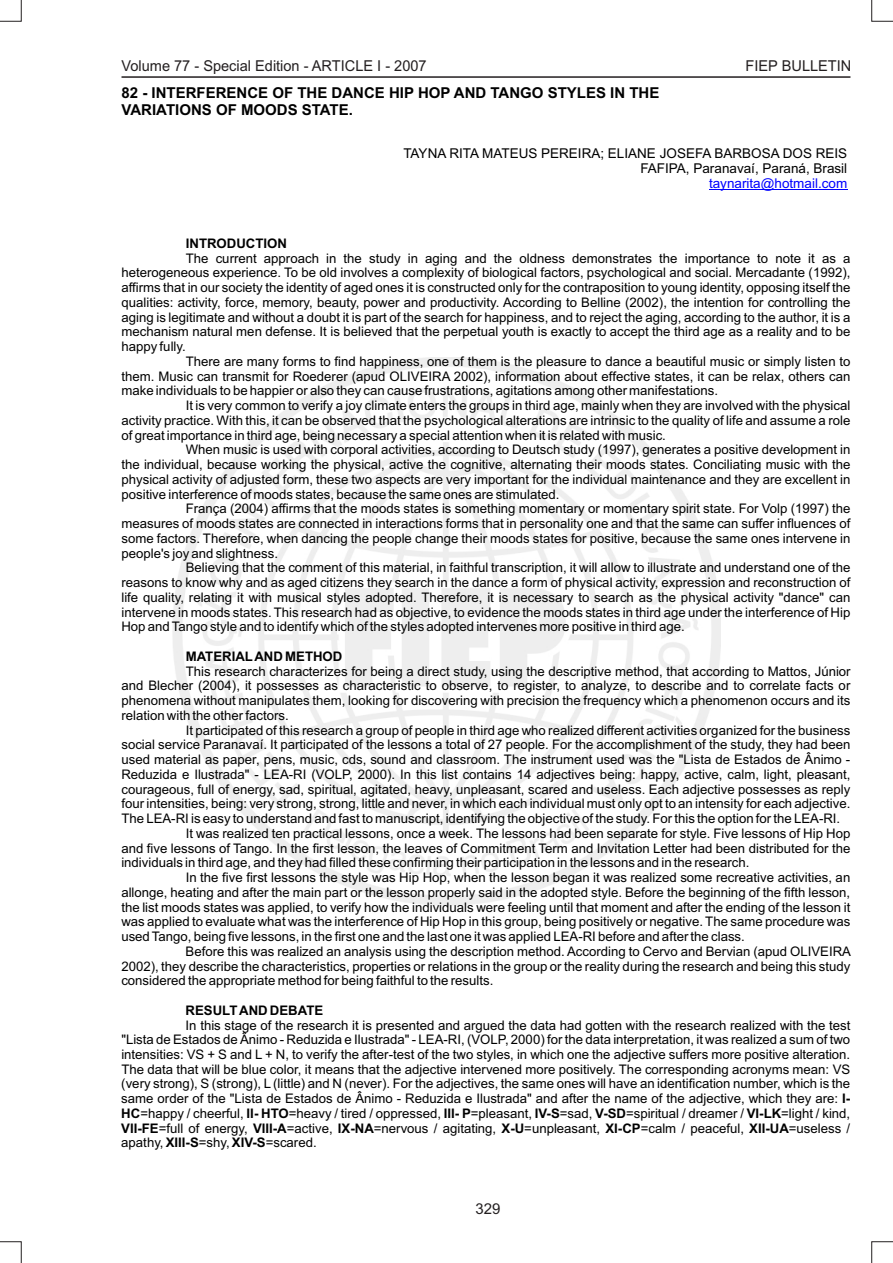
<style>
.page{position:relative;width:893px;height:1263px;background:#fff}
.page>*{position:absolute;margin:0;border:0;box-sizing:border-box;transform-origin:0 0}
.t1{font:700 15px/16.8px "Arial";color:#000}
.t2{font:15px "Arial";color:#231f20}
.t3{font:13.5px/15.1px "Arial";color:#000;text-align:right}
.t4{font:13.5px "Arial";color:#00f}
.t5{font:13.2px/14.7px "Arial";color:#000;text-align:justify}
.t6{font:700 13.2px "Arial";color:#000}
.s1{font-weight:700}
</style>
<div class="page">
<svg style="left:871px;top:0;width:22px;height:22px"></svg>
<svg style="left:0;top:0;width:22px;height:22px"></svg>
<svg style="left:0;top:1241px;width:22px;height:22px"></svg>
<svg style="left:871px;top:1241px;width:22px;height:22px"></svg>
<hr style="left:709px;top:189px;width:138px;height:1px;background:#00f">
<hr style="left:121px;top:76px;width:729px;height:2px;background:#231f20">
<p class="t2" style="left:121px;top:60px;width:307px">Volume 77 - Special Edition - ARTICLE I - 2007</p>
<p class="t2" style="left:746px;top:60px;width:107px">FIEP BULLETIN</p>
<p class="t1" style="left:122px;top:86px;width:539px">82 - INTERFERENCE OF THE DANCE HIP HOP AND TANGO STYLES IN THE<br>VARIATIONS OF MOODS STATE.</p>
<p class="t3" style="left:403px;top:146px;width:445px">TAYNA RITA MATEUS PEREIRA; ELIANE JOSEFA BARBOSA DOS REIS<br>FAFIPA, Paranavaí, Paraná, Brasil</p>
<p class="t4" style="left:709px;top:178px;width:140px">taynarita@hotmail.com</p>
<p class="t6" style="left:186px;top:238px;width:103px">INTRODUCTION</p>
<p class="t5" style="left:186px;top:252px;width:666px">The current approach in the study in aging and the oldness demonstrates the importance to note it as a</p>
<p class="t5" style="left:121px;top:267px;width:730px">heterogeneous experience. To be old involves a complexity of biological factors, psychological and social. Mercadante (1992),</p>
<p class="t5" style="left:121px;top:281px;width:730px">affirms that in our society the identity of aged ones it is constructed only for the contraposition to young identity, opposing itself the</p>
<p class="t5" style="left:121px;top:296px;width:730px">qualities: activity, force, memory, beauty, power and productivity. According to Belline (2002), the intention for controlling the</p>
<p class="t5" style="left:121px;top:311px;width:730px">aging is legitimate and without a doubt it is part of the search for happiness, and to reject the aging, according to the author, it is a</p>
<p class="t5" style="left:121px;top:326px;width:730px">mechanism natural men defense. It is believed that the perpetual youth is exactly to accept the third age as a reality and to be</p>
<p class="t5" style="left:121px;top:340px;width:66px">happy fully.</p>
<p class="t5" style="left:186px;top:355px;width:666px">There are many forms to find happiness, one of them is the pleasure to dance a beautiful music or simply listen to</p>
<p class="t5" style="left:121px;top:370px;width:730px">them. Music can transmit for Roederer (apud OLIVEIRA 2002), information about effective states, it can be relax, others can</p>
<p class="t5" style="left:121px;top:385px;width:598px">make individuals to be happier or also they can cause frustrations, agitations among other manifestations.</p>
<p class="t5" style="left:186px;top:399px;width:666px">It is very common to verify a joy climate enters the groups in third age, mainly when they are involved with the physical</p>
<p class="t5" style="left:121px;top:414px;width:730px">activity practice. With this, it can be observed that the psychological alterations are intrinsic to the quality of life and assume a role</p>
<p class="t5" style="left:121px;top:429px;width:546px">of great importance in third age, being necessary a special attention when it is related with music.</p>
<p class="t5" style="left:186px;top:444px;width:666px">When music is used with corporal activities, according to Deutsch study (1997), generates a positive development in</p>
<p class="t5" style="left:121px;top:458px;width:730px">the individual, because working the physical, active the cognitive, alternating their moods states. Conciliating music with the</p>
<p class="t5" style="left:121px;top:473px;width:730px">physical activity of adjusted form, these two aspects are very important for the individual maintenance and they are excellent in</p>
<p class="t5" style="left:121px;top:488px;width:440px">positive interference of moods states, because the same ones are stimulated.</p>
<p class="t5" style="left:186px;top:502px;width:666px">França (2004) affirms that the moods states is something momentary or momentary spirit state. For Volp (1997) the</p>
<p class="t5" style="left:121px;top:517px;width:730px">measures of moods states are connected in interactions forms that in personality one and that the same can suffer influences of</p>
<p class="t5" style="left:121px;top:532px;width:730px">some factors. Therefore, when dancing the people change their moods states for positive, because the same ones intervene in</p>
<p class="t5" style="left:121px;top:547px;width:158px">people's joy and slightness.</p>
<p class="t5" style="left:186px;top:561px;width:666px">Believing that the comment of this material, in faithful transcription, it will allow to illustrate and understand one of the</p>
<p class="t5" style="left:121px;top:576px;width:730px">reasons to know why and as aged citizens they search in the dance a form of physical activity, expression and reconstruction of</p>
<p class="t5" style="left:121px;top:591px;width:730px">life quality, relating it with musical styles adopted. Therefore, it is necessary to search as the physical activity "dance" can</p>
<p class="t5" style="left:121px;top:606px;width:730px">intervene in moods states. This research had as objective, to evidence the moods states in third age under the interference of Hip</p>
<p class="t5" style="left:121px;top:620px;width:565px">Hop and Tango style and to identify which of the styles adopted intervenes more positive in third age.</p>
<p class="t6" style="left:186px;top:651px;width:158px">MATERIALAND METHOD</p>
<p class="t5" style="left:186px;top:665px;width:666px">This research characterizes for being a direct study, using the descriptive method, that according to Mattos, Júnior</p>
<p class="t5" style="left:121px;top:679px;width:730px">and Blecher (2004), it possesses as characteristic to observe, to register, to analyze, to describe and to correlate facts or</p>
<p class="t5" style="left:121px;top:694px;width:730px">phenomena without manipulates them, looking for discovering with precision the frequency which a phenomenon occurs and its</p>
<p class="t5" style="left:121px;top:709px;width:169px">relation with the other factors.</p>
<p class="t5" style="left:186px;top:724px;width:666px">It participated of this research a group of people in third age who realized different activities organized for the business</p>
<p class="t5" style="left:121px;top:738px;width:730px">social service Paranavaí. It participated of the lessons a total of 27 people. For the accomplishment of the study, they had been</p>
<p class="t5" style="left:121px;top:753px;width:730px">used material as paper, pens, music, cds, sound and classroom. The instrument used was the "Lista de Estados de Ânimo -</p>
<p class="t5" style="left:121px;top:768px;width:730px">Reduzida e Ilustrada" - LEA-RI (VOLP, 2000). In this list contains 14 adjectives being: happy, active, calm, light, pleasant,</p>
<p class="t5" style="left:121px;top:783px;width:730px">courageous, full of energy, sad, spiritual, agitated, heavy, unpleasant, scared and useless. Each adjective possesses as reply</p>
<p class="t5" style="left:121px;top:797px;width:730px">four intensities, being: very strong, strong, little and never, in which each individual must only opt to an intensity for each adjective.</p>
<p class="t5" style="left:121px;top:812px;width:720px">The LEA-RI is easy to understand and fast to manuscript, identifying the objective of the study. For this the option for the LEA-RI.</p>
<p class="t5" style="left:186px;top:827px;width:666px">It was realized ten practical lessons, once a week. The lessons had been separate for style. Five lessons of Hip Hop</p>
<p class="t5" style="left:121px;top:842px;width:730px">and five lessons of Tango. In the first lesson, the leaves of Commitment Term and Invitation Letter had been distributed for the</p>
<p class="t5" style="left:121px;top:856px;width:630px">individuals in third age, and they had filled these confirming their participation in the lessons and in the research.</p>
<p class="t5" style="left:186px;top:871px;width:666px">In the five first lessons the style was Hip Hop, when the lesson began it was realized some recreative activities, an</p>
<p class="t5" style="left:121px;top:886px;width:730px">allonge, heating and after the main part or the lesson properly said in the adopted style. Before the beginning of the fifth lesson,</p>
<p class="t5" style="left:121px;top:901px;width:730px">the list moods states was applied, to verify how the individuals were feeling until that moment and after the ending of the lesson it</p>
<p class="t5" style="left:121px;top:915px;width:730px">was applied to evaluate what was the interference of Hip Hop in this group, being positively or negative. The same procedure was</p>
<p class="t5" style="left:121px;top:930px;width:625px">used Tango, being five lessons, in the first one and the last one it was applied LEA-RI before and after the class.</p>
<p class="t5" style="left:186px;top:945px;width:667px">Before this was realized an analysis using the description method. According to Cervo and Bervian (apud OLIVEIRA</p>
<p class="t5" style="left:121px;top:960px;width:730px">2002), they describe the characteristics, properties or relations in the group or the reality during the research and being this study</p>
<p class="t5" style="left:121px;top:974px;width:374px">considered the appropriate method for being faithful to the results.</p>
<p class="t6" style="left:186px;top:1005px;width:139px">RESULT AND DEBATE</p>
<p class="t5" style="left:121px;top:1019px;width:731px;text-indent:64px">In this stage of the research it is presented and argued the data had gotten with the research realized with the test "Lista de Estados de Ânimo - Reduzida e Ilustrada" - LEA-RI, (VOLP, 2000) for the data interpretation, it was realized a sum of two intensities: VS + S and L + N, to verify the after-test of the two styles, in which one the adjective suffers more positive alteration.<br>The data that will be blue color, it means that the adjective intervened more positively. The corresponding acronyms mean: VS (very strong), S (strong), L (little) and N (never). For the adjectives, the same ones will have an identification number, which is the same order of the "Lista de Estados de Ânimo - Reduzida e Ilustrada" and after the name of the adjective, which they are: <span class="s1">I-HC</span>=happy / cheerful, <span class="s1">II- HTO</span>=heavy / tired / oppressed, <span class="s1">III- P</span>=pleasant, <span class="s1">IV-S</span>=sad, <span class="s1">V-SD</span>=spiritual / dreamer / <span class="s1">VI-LK</span>=light / kind, <span class="s1">VII-FE</span>=full of energy, <span class="s1">VIII-A</span>=active, <span class="s1">IX-NA</span>=nervous / agitating, <span class="s1">X-U</span>=unpleasant, <span class="s1">XI-CP</span>=calm / peaceful, <span class="s1">XII-UA</span>=useless / apathy, <span class="s1">XIII-S</span>=shy, <span class="s1">XIV-S</span>=scared.</p>
<p class="t2" style="left:476px;top:1203px;width:27px">329</p>
</div>
